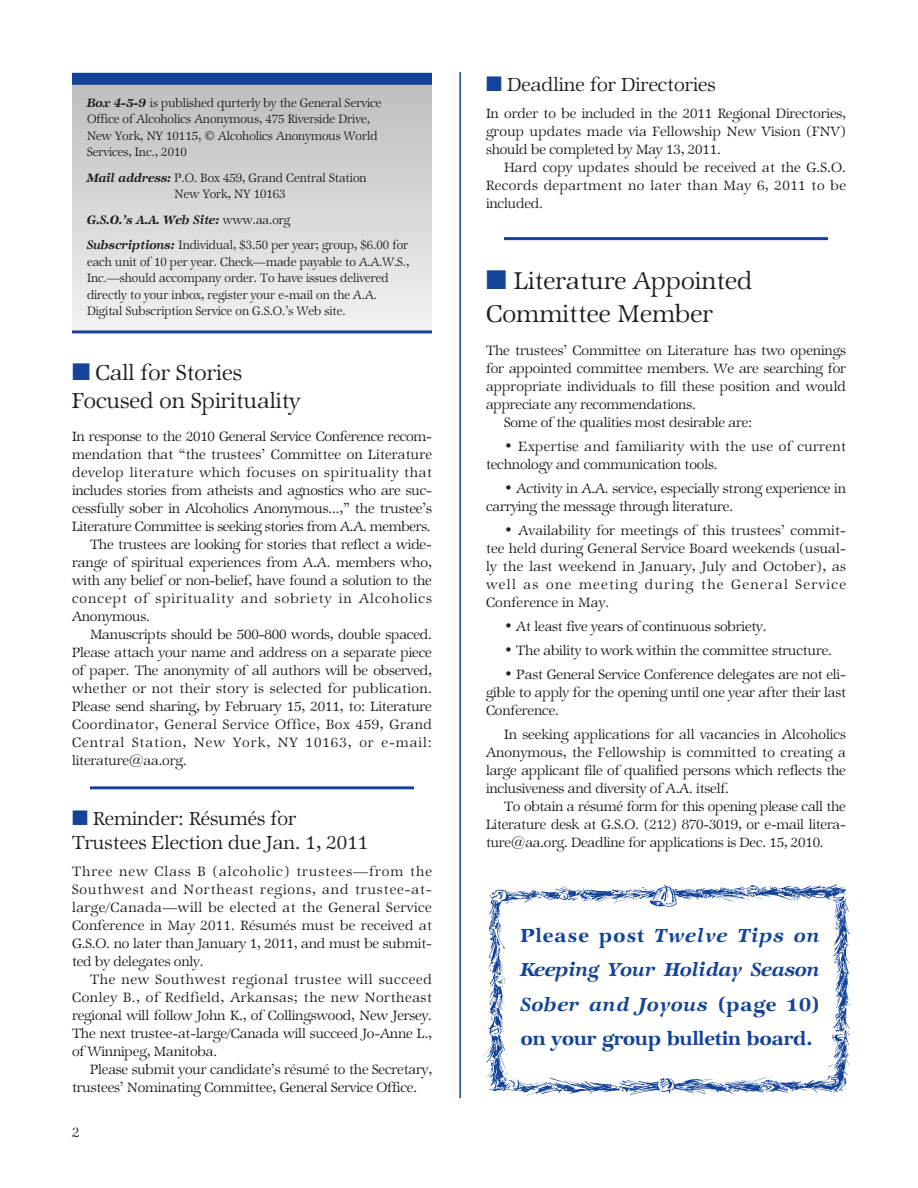
<style>
.page{position:relative;width:918px;height:1188px;background:#fff}
.page>*{position:absolute;margin:0;border:0;box-sizing:border-box;transform-origin:0 0}
.t1{font:27px/33px "Zapf Internatl IT Cby BT Light";color:#231f20}
.t2{font:24px/28.5px "Zapf Internatl IT Cby BT Light";color:#231f20}
.t3{font:italic 21px/34.5px "Zapf Internatl IT Cby BT Demi";letter-spacing:.04em;color:#154398;text-align:justify}
.t4{font:21px/24px "Zapf Internatl IT Cby BT Light";color:#231f20}
.t5{font:15px/18px "Zapf Internatl IT Cby BT Light";letter-spacing:-.01em;color:#231f20;text-align:justify}
.t6{font:15px "Zapf Internatl IT Cby BT Light";letter-spacing:.065em;color:#231f20}
.t7{font:15px/18px "Zapf Internatl IT Cby BT Light";letter-spacing:.02em;color:#231f20}
.t8{font:15px "Zapf Internatl IT Cby BT Light";letter-spacing:.01em;color:#231f20}
.t9{font:15px "Zapf Internatl IT Cby BT Light";letter-spacing:.04em;color:#231f20}
.t10{font:15px "Zapf Internatl IT Cby BT Light";letter-spacing:.025em;color:#231f20}
.t11{font:15px "Zapf Internatl IT Cby BT Light";letter-spacing:.035em;color:#231f20}
.t12{font:13.5px/16.5px "Zapf Internatl IT Cby BT Light";color:#231f20;scale:.95 1}
.t13{font:italic 13.5px "Zapf Internatl IT Cby BT Demi";color:#231f20;scale:.95 1}
.s1{font-family:"Zapf Internatl IT Cby BT Demi";font-style:italic}
.s2{font-family:"Zapf Internatl IT Cby BT Light";font-style:normal}
.s3{color:#154398}
.s4{font-style:normal}
</style>
<div class="page">
<hr style="left:459px;top:72px;width:2px;height:1026px;background:#154398">
<hr style="left:90px;top:786px;width:324px;height:3px;background:#154398">
<hr style="left:504px;top:237px;width:324px;height:3px;background:#154398">
<div style="left:72px;top:80px;width:360px;height:251px;background:linear-gradient(to bottom,#bcbdc0,#f1f1f2)"></div>
<div style="left:72px;top:73px;width:360px;height:12px;background:#154398"></div>
<hr style="left:72px;top:330px;width:360px;height:3px;background:#154398">
<img style="left:483px;top:884px;width:368px;height:212px">
<p class="t12" style="left:87px;top:96px;width:312px"><span class="s1">Box 4-5-9</span> is published qurterly by the General Service Office of Alcoholics Anonymous, 475 Riverside Drive, New York, NY 10115, © Alcoholics Anonymous World Services, Inc., 2010</p>
<p class="t12" style="left:87px;top:171px;width:296px;text-align:center"><span class="s1">Mail address:</span> P.O. Box 459, Grand Central Station<br>New York, NY 10163</p>
<p class="t13" style="left:87px;top:215px;width:216px">G.S.O.’s A.A. Web Site: <span class="s2">www.aa.org</span></p>
<p class="t12" style="left:87px;top:238px;width:341px"><span class="s1">Subscriptions:</span> Individual, $3.50 per year; group, $6.00 for each unit of 10 per year. Check—made payable to A.A.W.S., Inc.—should accompany order. To have issues delivered directly to your inbox, register your e-mail on the A.A.<br>Digital Subscription Service on G.S.O.’s Web site.</p>
<h2 class="t2" style="left:72px;top:361px;width:230px"><span class="s3">■</span> Call for Stories<br>Focused on Spirituality</h2>
<p class="t5" style="left:72px;top:429px;width:361px">In response to the 2010 General Service Conference recom-</p>
<p class="t8" style="left:72px;top:449px;width:362px">mendation that “the trustees’ Committee on Literature</p>
<p class="t9" style="left:72px;top:467px;width:362px">develop literature which focuses on spirituality that</p>
<p class="t5" style="left:72px;top:483px;width:362px">includes stories from atheists and agnostics who are suc-</p>
<p class="t5" style="left:72px;top:501px;width:362px">cessfully sober in Alcoholics Anonymous...,” the trustee’s</p>
<p class="t5" style="left:72px;top:519px;width:360px">Literature Committee is seeking stories from A.A. members.</p>
<p class="t5" style="left:90px;top:537px;width:343px">The trustees are looking for stories that reflect a wide-</p>
<p class="t5" style="left:72px;top:555px;width:361px">range of spiritual experiences from A.A. members who,</p>
<p class="t5" style="left:72px;top:573px;width:361px">with any belief or non-belief, have found a solution to the</p>
<p class="t6" style="left:72px;top:593px;width:362px">concept of spirituality and sobriety in Alcoholics</p>
<p class="t5" style="left:72px;top:609px;width:79px">Anonymous.</p>
<p class="t5" style="left:90px;top:627px;width:344px">Manuscripts should be 500-800 words, double spaced.</p>
<p class="t5" style="left:72px;top:645px;width:361px">Please attach your name and address on a separate piece</p>
<p class="t5" style="left:72px;top:663px;width:361px">of paper. The anonymity of all authors will be observed,</p>
<p class="t10" style="left:72px;top:683px;width:362px">whether or not their story is selected for publication.</p>
<p class="t5" style="left:72px;top:699px;width:361px">Please send sharing, by February 15, 2011, to: Literature</p>
<p class="t11" style="left:72px;top:719px;width:362px">Coordinator, General Service Office, Box 459, Grand</p>
<p class="t6" style="left:72px;top:737px;width:362px">Central Station, New York, NY 10163, or e-mail:</p>
<p class="t5" style="left:72px;top:753px;width:116px">literature@aa.org.</p>
<h3 class="t4" style="left:72px;top:809px;width:298px"><span class="s3">■</span> Reminder: Résumés for<br>Trustees Election due Jan. 1, 2011</h3>
<p class="t5" style="left:72px;top:864px;width:362px">Three new Class B (alcoholic) trustees—from the Southwest and Northeast regions, and trustee-at&shy;large/Canada—will be elected at the General Service Conference in May 2011. Résumés must be received at G.S.O. no later than January 1, 2011, and must be submit&shy;ted by delegates only.</p>
<p class="t5" style="left:72px;top:972px;width:361px;text-indent:18px">The new Southwest regional trustee will succeed Conley B., of Redfield, Arkansas; the new Northeast regional will follow John K., of Collingswood, New Jersey.<br>The next trustee-at-large/Canada will succeed Jo-Anne L., of Winnipeg, Manitoba.</p>
<p class="t5" style="left:72px;top:1062px;width:362px;text-indent:18px">Please submit your candidate’s résumé to the Secretary, trustees’ Nominating Committee, General Service Office.</p>
<p class="t5" style="left:72px;top:1125px;width:9px">2</p>
<h3 class="t4" style="left:486px;top:75px;width:231px"><span class="s3">■</span> Deadline for Directories</h3>
<p class="t5" style="left:486px;top:106px;width:362px">In order to be included in the 2011 Regional Directories, group updates made via Fellowship New Vision (FNV) should be completed by May 13, 2011.</p>
<p class="t5" style="left:486px;top:160px;width:362px;text-indent:18px">Hard copy updates should be received at the G.S.O.<br>Records department no later than May 6, 2011 to be included.</p>
<h1 class="t1" style="left:486px;top:268px;width:268px"><span class="s3">■</span> Literature Appointed<br>Committee Member</h1>
<p class="t5" style="left:486px;top:343px;width:361px">The trustees’ Committee on Literature has two openings</p>
<p class="t5" style="left:486px;top:361px;width:361px">for appointed committee members. We are searching for</p>
<p class="t5" style="left:486px;top:379px;width:362px">appropriate individuals to fill these position and would</p>
<p class="t5" style="left:486px;top:397px;width:211px">appreciate any recommendations.</p>
<p class="t5" style="left:504px;top:415px;width:250px">Some of the qualities most desirable are:</p>
<p class="t7" style="left:486px;top:439px;width:362px;text-indent:18px">• Expertise and familiarity with the use of current technology and communication tools.</p>
<p class="t5" style="left:486px;top:481px;width:361px;text-indent:18px">• Activity in A.A. service, especially strong experience in carrying the message through literature.</p>
<p class="t5" style="left:486px;top:523px;width:362px;text-indent:18px">• Availability for meetings of this trustees’ commit&shy;tee held during General Service Board weekends (usual&shy;ly the last weekend in January, July and October), as well as one meeting during the General Service Conference in May.</p>
<p class="t5" style="left:504px;top:619px;width:264px">• At least five years of continuous sobriety.</p>
<p class="t5" style="left:504px;top:643px;width:329px">• The ability to work within the committee structure.</p>
<p class="t5" style="left:486px;top:667px;width:361px;text-indent:18px">• Past General Service Conference delegates are not eli&shy;gible to apply for the opening until one year after their last Conference.</p>
<p class="t5" style="left:486px;top:727px;width:362px;text-indent:18px">In seeking applications for all vacancies in Alcoholics Anonymous, the Fellowship is committed to creating a large applicant file of qualified persons which reflects the inclusiveness and diversity of A.A. itself.</p>
<p class="t5" style="left:486px;top:799px;width:361px;text-indent:18px">To obtain a résumé form for this opening please call the Literature desk at G.S.O. (212) 870-3019, or e-mail litera&shy;ture@aa.org. Deadline for applications is Dec. 15, 2010.</p>
<h3 class="t3" style="left:521px;top:920px;width:301px"><span class="s4">Please post</span> Twelve Tips on Keep ing Your Holiday Season Sober and Joyous <span class="s4">(page 10) on your group bulletin board.</span></h3>
</div>
